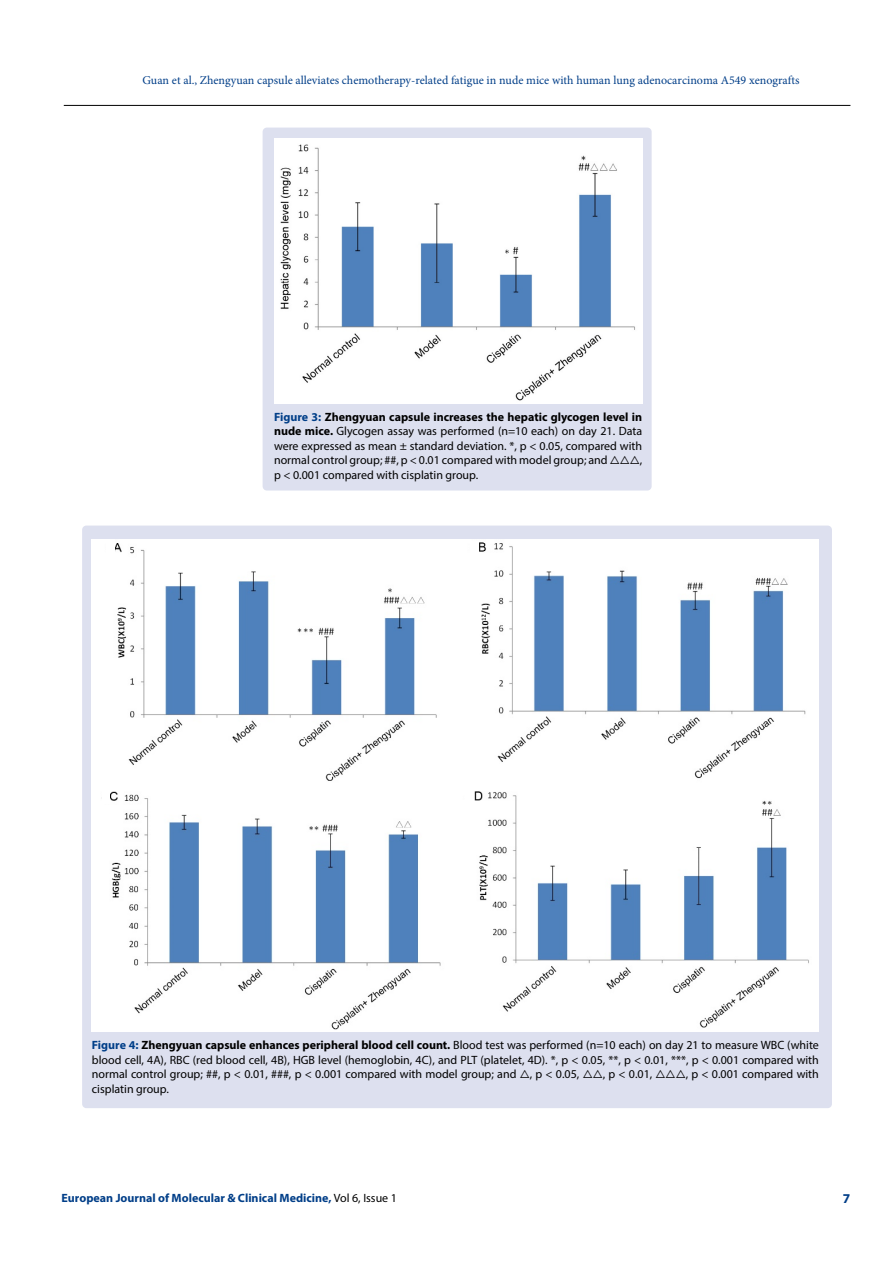
<style>
.page{position:relative;width:893px;height:1263px;background:#fff}
.page>*{position:absolute;margin:0;border:0;box-sizing:border-box;transform-origin:0 0}
.t1{font:700 13.5px "Myriad Pro";color:#003e88}
.t2{font:12px/14.4px "Myriad Pro";color:#000;text-align:justify}
.t3{font:12px "Minion Pro";color:#003e88}
.t4{font:700 12px "Myriad Pro";color:#003e88}
.s1{font-weight:700;color:#003e88}
.s2{font-weight:700}
.s3{font-family:"Cambria"}
.s4{font-weight:400;color:#000}
</style>
<div class="page">
<hr style="left:64px;top:105px;width:786px;height:1px;background:#000">
<div style="left:263px;top:128px;width:389px;height:362px;background:#dde0ef;border-radius:4px"></div>
<img style="left:274px;top:138px;width:368px;height:265px">
<div style="left:82px;top:525px;width:750px;height:583px;background:#dde0ef;border-radius:4px"></div>
<img style="left:92px;top:539px;width:727px;height:493px">
<div style="left:470px;top:541px;width:9px;height:12px;background:#fff"></div>
<div style="left:465px;top:786px;width:9px;height:16px;background:#fff"></div>
<div style="left:102px;top:788px;width:7px;height:16px;background:#fff"></div>
<div style="left:106px;top:539px;width:8px;height:16px;background:#fff"></div>
<p class="t3" style="left:142px;top:72px;width:659px">Guan et al., Zhengyuan capsule alleviates chemotherapy-related fatigue in nude mice with human lung adenocarcinoma A549 xenografts</p>
<p class="t2" style="left:274px;top:410px;width:370px"><span class="s1">Figure 3:</span> <span class="s2">Zhengyuan capsule increases the hepatic glycogen level in nude mice.</span> Glycogen assay was performed (n=10 each) on day 21. Data were expressed as mean ± standard deviation. *, p &lt; 0.05, compared with normal control group; ##, p &lt; 0.01 compared with model group; and <span class="s3">△△△</span>, p &lt; 0.001 compared with cisplatin group.</p>
<p class="t2" style="left:92px;top:1038px;width:728px"><span class="s1">Figure 4:</span> <span class="s2">Zhengyuan capsule enhances peripheral blood cell count.</span> Blood test was performed (n=10 each) on day 21 to measure WBC (white blood cell, 4A), RBC (red blood cell, 4B), HGB level (hemoglobin, 4C), and PLT (platelet, 4D). *, p &lt; 0.05, **, p &lt; 0.01, ***, p &lt; 0.001 compared with normal control group; ##, p &lt; 0.01, ###, p &lt; 0.001 compared with model group; and <span class="s3">△</span>, p &lt; 0.05, <span class="s3">△△,</span> p &lt; 0.01, <span class="s3">△△△</span>, p &lt; 0.001 compared with cisplatin group.</p>
<p class="t4" style="left:62px;top:1190px;width:337px">European Journal of Molecular &amp; Clinical Medicine, <span class="s4">Vol 6, Issue 1</span></p>
<p class="t1" style="left:843px;top:1189px;width:9px">7</p>
</div>
